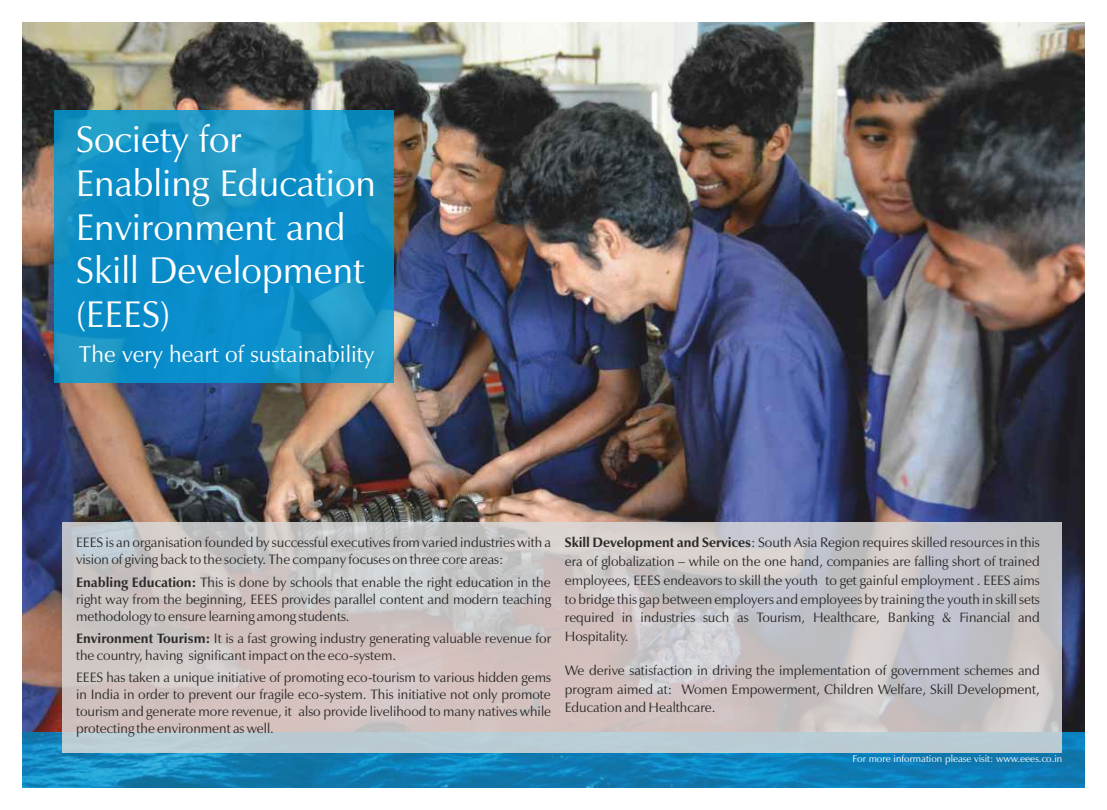
<style>
.page{position:relative;width:1107px;height:810px;background:#fff}
.page>*{position:absolute;margin:0;border:0;box-sizing:border-box;transform-origin:0 0}
.t1{font:37.5px/43.8px "Zapf Humanist 601 BT";color:#fff}
.t2{font:23.12px "Zapf Humanist 601 BT";color:#fff}
.t3{font:13.75px/17px "Zapf Humanist 601 BT";color:#2b2929;text-align:justify}
.t4{font:10px "Zapf Humanist 601 BT";color:#fff}
.s1{font-weight:700}
</style>
<div class="page">
<svg style="left:22px;top:732px;width:1063px;height:56px;background:#1080b8"></svg>
<img style="left:22px;top:22px;width:1063px;height:710px">
<div style="left:54px;top:110px;width:340px;height:273px;background:#009cd9;opacity:.82"></div>
<div style="left:62px;top:523px;width:1000px;height:230px;background:#d9d9d9;opacity:.85"></div>
<h1 class="t1" style="left:76px;top:121px;width:302px">Society for<br>Enabling Education<br>Environment and<br>Skill Development (EEES)</h1>
<h2 class="t2" style="left:79px;top:345px;width:297px">The very heart of sustainability</h2>
<p class="t3" style="left:76px;top:535px;width:477px">EEES is an organisation founded by successful executives from varied industries with a vision of giving back to the society. The company focuses on three core areas:</p>
<p class="t3" style="left:76px;top:574px;width:476px"><span class="s1">Enabling Education:</span> This is done by schools that enable the right education in the right way from the beginning, EEES provides parallel content and modern teaching methodology to ensure learning among students.</p>
<p class="t3" style="left:76px;top:631px;width:477px"><span class="s1">Environment Tourism:</span> It is a fast growing industry generating valuable revenue for the country, having significant impact on the eco-system.</p>
<p class="t3" style="left:76px;top:670px;width:477px">EEES has taken a unique initiative of promoting eco-tourism to various hidden gems in India in order to prevent our fragile eco-system. This initiative not only promote tourism and generate more revenue, it also provide livelihood to many natives while protecting the environment as well.</p>
<p class="t3" style="left:565px;top:534px;width:477px;line-height:18.8px"><span class="s1">Skill Development and Services</span>: South Asia Region requires skilled resources in this era of globalization – while on the one hand, companies are falling short of trained employees, EEES endeavors to skill the youth to get gainful employment . EEES aims to bridge this gap between employers and employees by training the youth in skill sets required in industries such as Tourism, Healthcare, Banking &amp; Financial and Hospitality.</p>
<p class="t3" style="left:565px;top:662px;width:477px;line-height:18.8px">We derive satisfaction in driving the implementation of government schemes and program aimed at: Women Empowerment, Children Welfare, Skill Development, Education and Healthcare.</p>
<p class="t4" style="left:853px;top:755px;width:211px">For more information please visit: www.eees.co.in</p>
</div>
